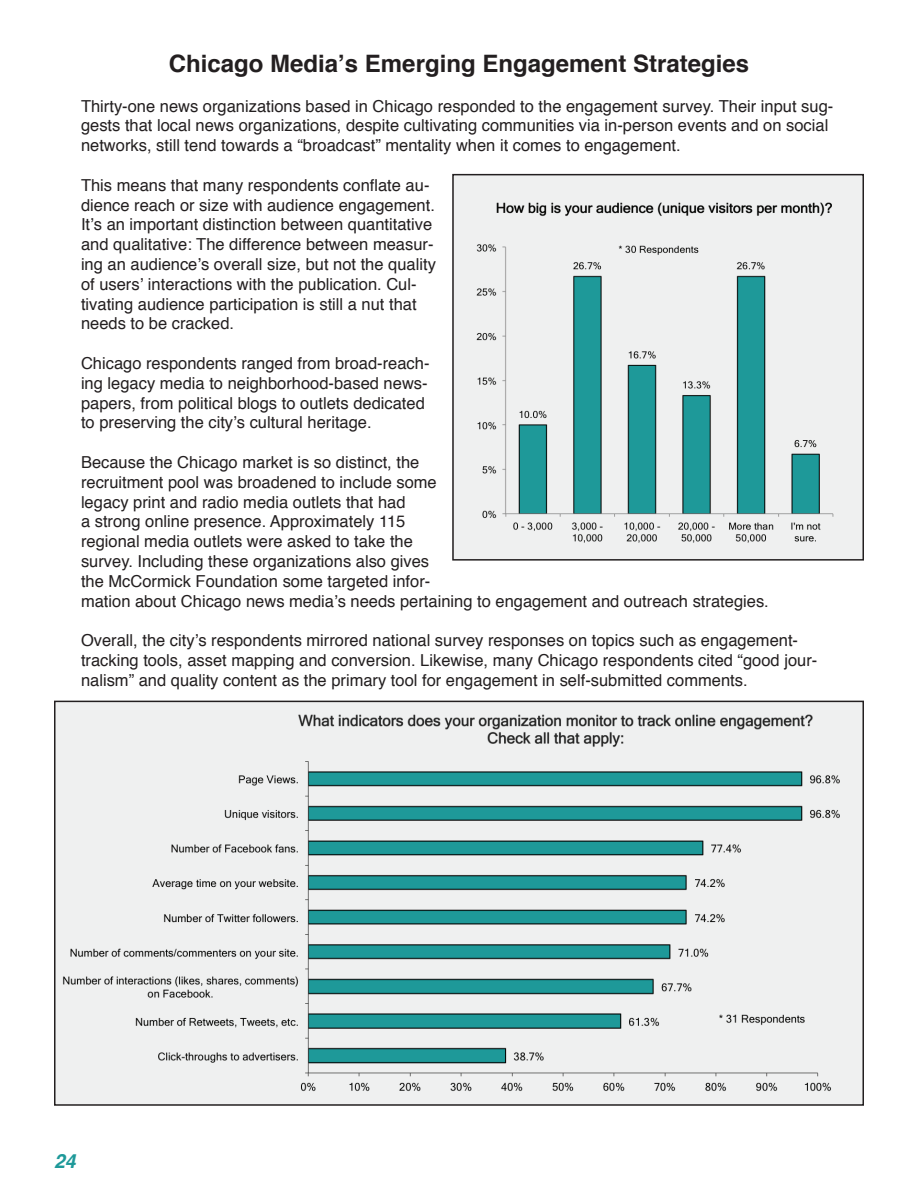
<style>
.page{position:relative;width:918px;height:1188px;background:#fff}
.page>*{position:absolute;margin:0;border:0;box-sizing:border-box;transform-origin:0 0}
.t1{font:700 24px "Helvetica";color:#231f20}
.t2{font:italic 700 19.5px "Helvetica";color:#1e9999}
.t3{font:16.5px/19.8px "Helvetica";color:#231f20}
</style>
<div class="page">
<img style="left:455px;top:177px;width:406px;height:381px">
<div style="left:452px;top:174px;width:412px;height:387px;border:2px solid #231f20"></div>
<img style="left:57px;top:704px;width:804px;height:399px">
<div style="left:54px;top:701px;width:810px;height:405px;border:2px solid #231f20"></div>
<h1 class="t1" style="left:169px;top:44px;width:582px">Chicago Media’s Emerging Engagement Strategies</h1>
<p class="t3" style="left:81px;top:96px;width:754px">Thirty-one news organizations based in Chicago responded to the engagement survey. Their input sug&shy;gests that local news organizations, despite cultivating communities via in-person events and on social networks, still tend towards a “broadcast” mentality when it comes to engagement.</p>
<p class="t3" style="left:81px;top:176px;width:356px">This means that many respondents conflate au&shy;dience reach or size with audience engagement.<br>It’s an important distinction between quantitative and qualitative: The difference between measur&shy;ing an audience’s overall size, but not the quality of users’ interactions with the publication. Cul&shy;tivating audience participation is still a nut that needs to be cracked.</p>
<p class="t3" style="left:81px;top:354px;width:350px">Chicago respondents ranged from broad-reach&shy;ing legacy media to neighborhood-based news&shy;papers, from political blogs to outlets dedicated to preserving the city’s cultural heritage.</p>
<p class="t3" style="left:81px;top:453px;width:689px">Because the Chicago market is so distinct, the<br>recruitment pool was broadened to include some<br>legacy print and radio media outlets that had<br>a strong online presence. Approximately 115<br>regional media outlets were asked to take the<br>survey. Including these organizations also gives<br>the McCormick Foundation some targeted infor-<br>mation about Chicago news media’s needs pertaining to engagement and outreach strategies.</p>
<p class="t3" style="left:81px;top:631px;width:738px">Overall, the city’s respondents mirrored national survey responses on topics such as engagement&shy;tracking tools, asset mapping and conversion. Likewise, many Chicago respondents cited “good jour&shy;nalism” and quality content as the primary tool for engagement in self-submitted comments.</p>
<p class="t2" style="left:54px;top:1145px;width:23px">24</p>
</div>
